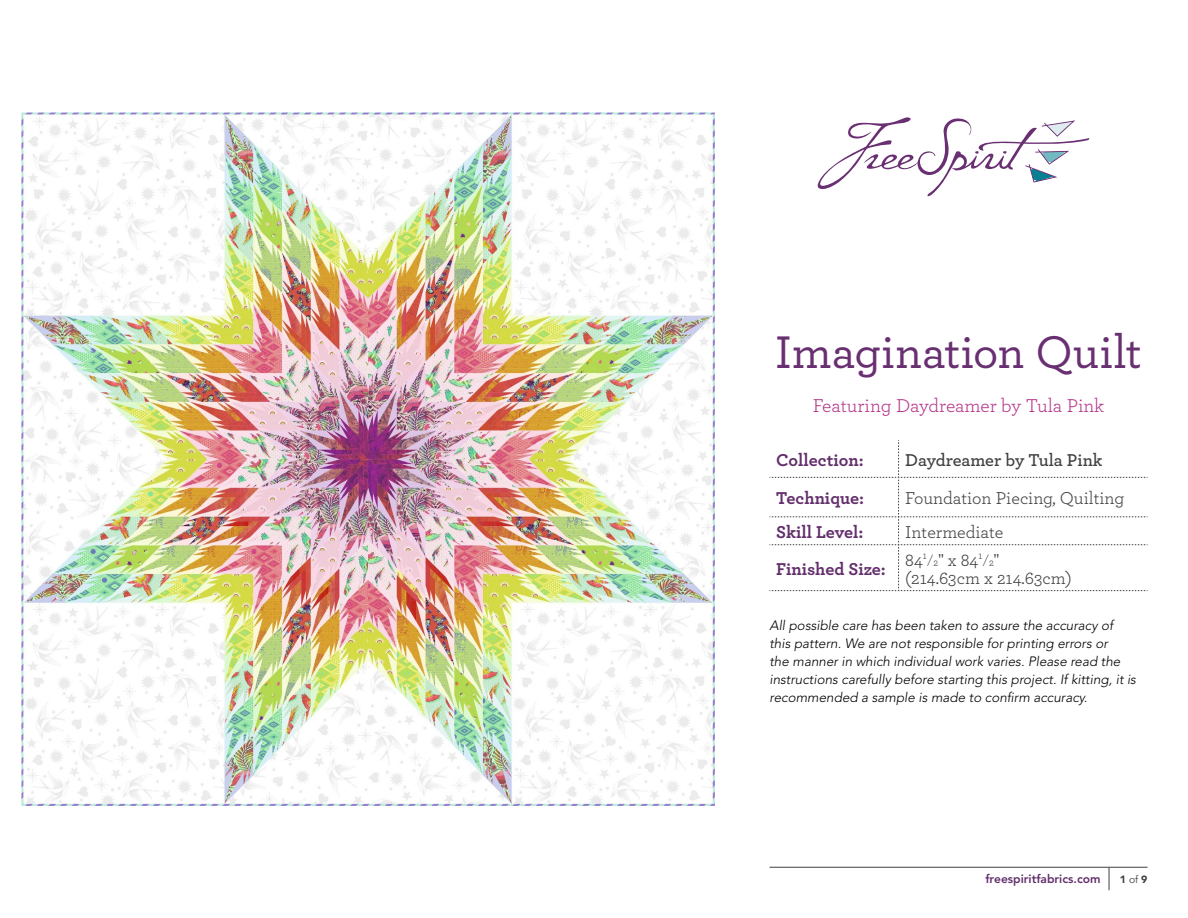
<style>
.page{position:relative;width:1188px;height:918px;background:#fff}
.page>*{position:absolute;margin:0;border:0;box-sizing:border-box;transform-origin:0 0}
.Pattern_Name{font:500 48px "Archer";color:#682f71}
.Featuring_Hot_pink_c{font:19.5px "Archer";letter-spacing:-.01em;color:#b5368a}
.CHART_body{font:18px/18px "Archer";color:#414042}
.CHART_headers{font:700 18px "Archer";color:#632f6c}
.CHART_body-2{font:600 18px "Archer";letter-spacing:-.01em;color:#414042}
.Legal_copy{font:italic 300 13.5px/18px "Avenir LT Std";color:#000}
.t1{font:800 12px "Avenir LT Std";color:#632f6c}
.t2{font:900 10.5px "Avenir LT Std";color:#414042}
.s1{font-size:10.8px}
.s2{font-weight:400}
</style>
<div class="page">
<svg style="left:817px;top:117px;width:273px;height:80px"></svg>
<svg style="left:1109px;top:868px;width:1px;height:22px"></svg>
<hr style="left:770px;top:867px;width:378px;height:1px;background:#414042">
<img style="left:22px;top:112px;width:693px;height:694px">
<svg style="left:770px;top:440px;width:378px;height:151px"></svg>
<p class="Pattern_Name" style="left:775px;top:318px;width:368px">Imagination Quilt</p>
<p class="Featuring_Hot_pink_c" style="left:813px;top:392px;width:293px">Featuring Daydreamer by Tula Pink</p>
<p class="CHART_headers" style="left:776px;top:446px;width:89px">Collection:</p>
<p class="CHART_body-2" style="left:905px;top:446px;width:199px">Daydreamer by Tula Pink</p>
<p class="CHART_headers" style="left:776px;top:484px;width:89px">Technique:</p>
<p class="CHART_body" style="left:905px;top:488px;width:221px">Foundation Piecing, Quilting</p>
<p class="CHART_headers" style="left:776px;top:518px;width:89px">Skill Level:</p>
<p class="CHART_body" style="left:905px;top:522px;width:100px">Intermediate</p>
<p class="CHART_headers" style="left:776px;top:555px;width:111px">Finished Size:</p>
<p class="CHART_body" style="left:905px;top:550px;width:168px">84<sup>1</sup>⁄<span class="s1">2</span>" x 84<sup>1</sup>⁄<span class="s1">2</span>" (214.63cm x 214.63cm)</p>
<p class="Legal_copy" style="left:770px;top:617px;width:368px">All possible care has been taken to assure the accuracy of this pattern. We are not responsible for printing errors or<br>the manner in which individual work varies. Please read the instructions carefully before starting this project. If kitting, it is recommended a sample is made to confirm accuracy.</p>
<p class="t1" style="left:985px;top:872px;width:117px">freespiritfabrics.com</p>
<p class="t2" style="left:1120px;top:873px;width:29px">1 <span class="s2">of</span> 9</p>
</div>
